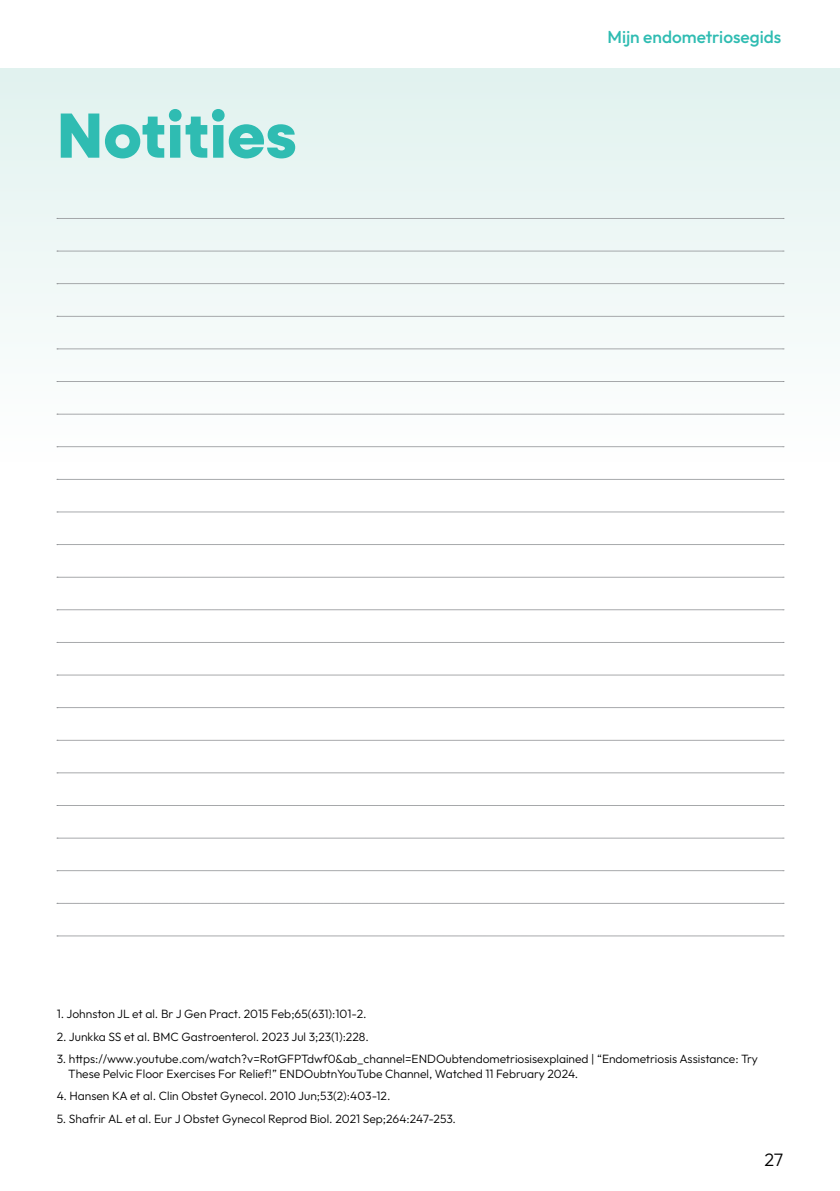
<style>
.page{position:relative;width:840px;height:1191px;background:#fff}
.page>*{position:absolute;margin:0;border:0;box-sizing:border-box;transform-origin:0 0}
.t1{font:800 64px "Neulis Sans";color:#2fbcb2}
.t2{font:300 18px "Outfit";color:#000}
.t3{font:500 17.2px "Outfit";color:#2fbcb2}
.t4{font:300 12px/14.4px "Outfit";color:#000}
</style>
<div class="page">
<div style="left:0;top:68px;width:839px;height:394px;background:linear-gradient(to bottom,#e0f1ee,#fefefe)"></div>
<svg style="left:57px;top:218px;width:726px;height:1px"></svg>
<svg style="left:57px;top:251px;width:726px;height:1px"></svg>
<svg style="left:57px;top:283px;width:726px;height:1px"></svg>
<svg style="left:57px;top:316px;width:726px;height:1px"></svg>
<svg style="left:57px;top:348px;width:726px;height:1px"></svg>
<svg style="left:57px;top:381px;width:726px;height:1px"></svg>
<svg style="left:57px;top:414px;width:726px;height:1px"></svg>
<svg style="left:57px;top:446px;width:726px;height:1px"></svg>
<svg style="left:57px;top:479px;width:726px;height:1px"></svg>
<svg style="left:57px;top:511px;width:726px;height:1px"></svg>
<svg style="left:57px;top:544px;width:726px;height:1px"></svg>
<svg style="left:57px;top:577px;width:726px;height:1px"></svg>
<svg style="left:57px;top:609px;width:726px;height:1px"></svg>
<svg style="left:57px;top:642px;width:726px;height:1px"></svg>
<svg style="left:57px;top:674px;width:726px;height:1px"></svg>
<svg style="left:57px;top:707px;width:726px;height:1px"></svg>
<svg style="left:57px;top:740px;width:726px;height:1px"></svg>
<svg style="left:57px;top:772px;width:726px;height:1px"></svg>
<svg style="left:57px;top:805px;width:726px;height:1px"></svg>
<svg style="left:57px;top:837px;width:726px;height:1px"></svg>
<svg style="left:57px;top:870px;width:726px;height:1px"></svg>
<svg style="left:57px;top:903px;width:726px;height:1px"></svg>
<svg style="left:57px;top:935px;width:726px;height:1px"></svg>
<h1 class="t1" style="left:57px;top:88px;width:241px">Notities</h1>
<h3 class="t3" style="left:607px;top:26px;width:175px">Mijn endometriosegids</h3>
<p class="t4" style="left:57px;top:1007px;width:311px">1. Johnston JL et al. Br J Gen Pract. 2015 Feb;65(631):101-2.</p>
<p class="t4" style="left:57px;top:1029px;width:313px">2. Junkka SS et al. BMC Gastroenterol. 2023 Jul 3;23(1):228.</p>
<p class="t4" style="left:68px;top:1052px;width:691px;text-indent:-11px">3. https://www.youtube.com/watch?v=RotGFPTdwf0&amp;ab_channel=ENDOubtendometriosisexplained | “Endometriosis Assistance: Try<br>These Pelvic Floor Exercises For Relief!” ENDOubtnYouTube Channel, Watched 11 February 2024.</p>
<p class="t4" style="left:57px;top:1089px;width:335px">4. Hansen KA et al. Clin Obstet Gynecol. 2010 Jun;53(2):403-12.</p>
<p class="t4" style="left:57px;top:1111px;width:400px">5. Shafrir AL et al. Eur J Obstet Gynecol Reprod Biol. 2021 Sep;264:247-253.</p>
<h2 class="t2" style="left:764px;top:1149px;width:20px">27</h2>
</div>
